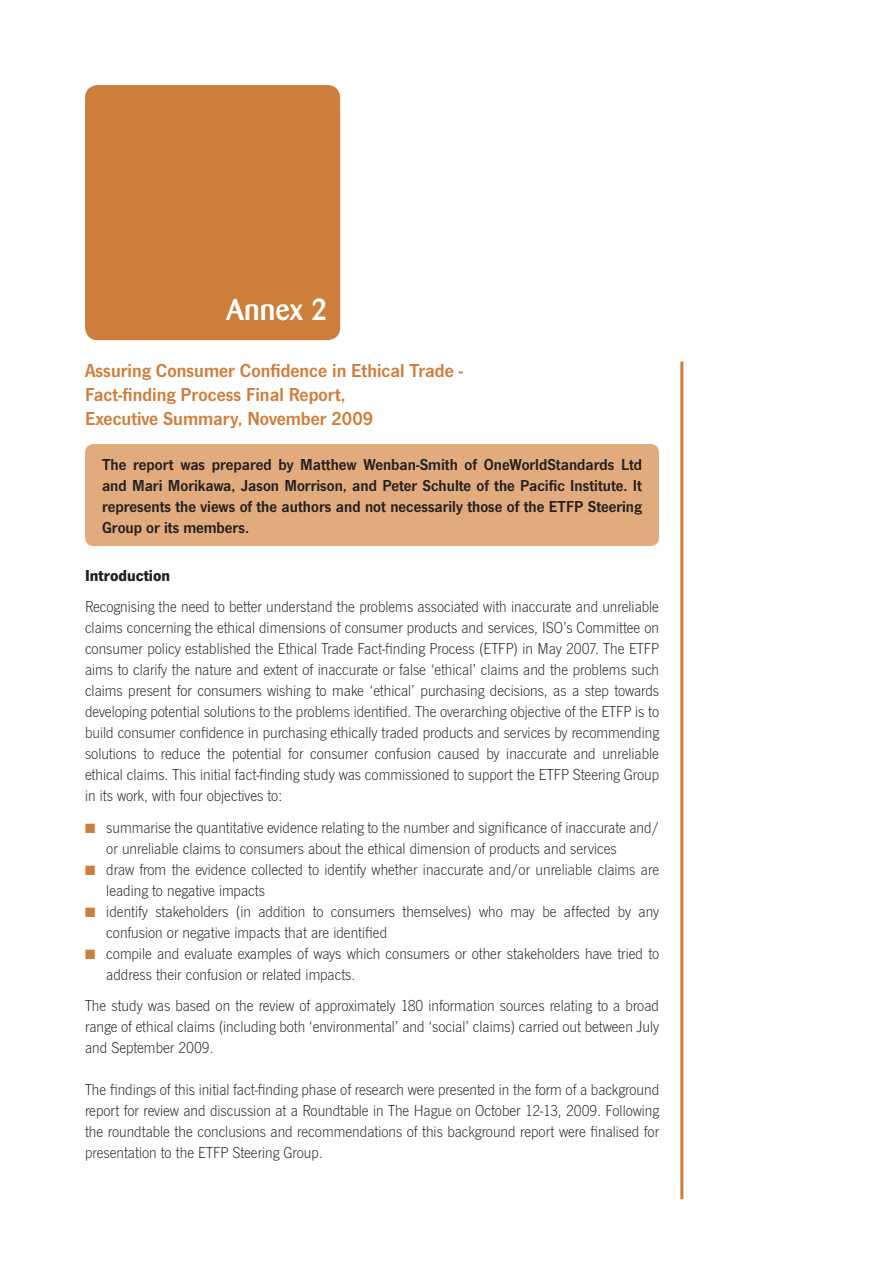
<style>
.page{position:relative;width:893px;height:1263px;background:#fff}
.page>*{position:absolute;margin:0;border:0;box-sizing:border-box;transform-origin:0 0}
.t1{font:500 30px "Barmeno";color:#fff}
.t2{font:600 19.5px/24px "News Gothic T";color:#ce7e3c}
.t3{font:300 16.5px/21px "News Gothic T";color:#231f20}
.t4{font:600 16.5px/21px "News Gothic T";color:#231f20;text-align:justify}
.t5{font:700 16.5px "News Gothic T";color:#231f20}
.s1{color:#ce7e3c}
</style>
<div class="page">
<div style="left:85px;top:444px;width:574px;height:102px;background:#e1ab7d;border-radius:9px"></div>
<div style="left:85px;top:85px;width:255px;height:255px;background:#ce7e3c;border-radius:13px"></div>
<hr style="left:680px;top:361px;width:3px;height:838px;background:#ce7e3c">
<h1 class="t1" style="left:226px;top:292px;width:103px">Annex 2</h1>
<p class="t2" style="left:85px;top:358px;width:379px">Assuring Consumer Confidence in Ethical Trade -<br>Fact-finding Process Final Report,<br>Executive Summary, November 2009</p>
<p class="t4" style="left:102px;top:453px;width:541px">The report was prepared by Matthew Wenban-Smith of OneWorldStandards Ltd and Mari Morikawa, Jason Morrison, and Peter Schulte of the Pacific Institute. It represents the views of the authors and not necessarily those of the ETFP Steering Group or its members.</p>
<p class="t5" style="left:85px;top:565px;width:87px">Introduction</p>
<p class="t3" style="left:85px;top:596px;width:576px;text-align:justify">Recognising the need to better understand the problems associated with inaccurate and unreliable claims concerning the ethical dimensions of consumer products and services, ISO’s Committee on consumer policy established the Ethical Trade Fact-finding Process (ETFP) in May 2007. The ETFP aims to clarify the nature and extent of inaccurate or false ‘ethical’ claims and the problems such claims present for consumers wishing to make ‘ethical’ purchasing decisions, as a step towards developing potential solutions to the problems identified. The overarching objective of the ETFP is to build consumer confidence in purchasing ethically traded products and services by recommending solutions to reduce the potential for consumer confusion caused by inaccurate and unreliable ethical claims. This initial fact-finding study was commissioned to support the ETFP Steering Group in its work, with four objectives to:</p>
<p class="t3" style="left:106px;top:816px;width:554px;text-indent:-21px"><span class="s1">■</span> summarise the quantitative evidence relating to the number and significance of inaccurate and/ or unreliable claims to consumers about the ethical dimension of products and services</p>
<p class="t3" style="left:106px;top:858px;width:554px;text-indent:-21px"><span class="s1">■</span> draw from the evidence collected to identify whether inaccurate and/or unreliable claims are leading to negative impacts</p>
<p class="t3" style="left:106px;top:900px;width:554px;text-indent:-21px"><span class="s1">■</span> identify stakeholders (in addition to consumers themselves) who may be affected by any confusion or negative impacts that are identified</p>
<p class="t3" style="left:106px;top:942px;width:554px;text-indent:-21px"><span class="s1">■</span> compile and evaluate examples of ways which consumers or other stakeholders have tried to address their confusion or related impacts.</p>
<p class="t3" style="left:85px;top:995px;width:576px;text-align:justify">The study was based on the review of approximately 180 information sources relating to a broad range of ethical claims (including both ‘environmental’ and ‘social’ claims) carried out between July and September 2009.</p>
<p class="t3" style="left:85px;top:1079px;width:576px;text-align:justify">The findings of this initial fact-finding phase of research were presented in the form of a background report for review and discussion at a Roundtable in The Hague on October 12-13, 2009. Following the roundtable the conclusions and recommendations of this background report were finalised for presentation to the ETFP Steering Group.</p>
</div>
